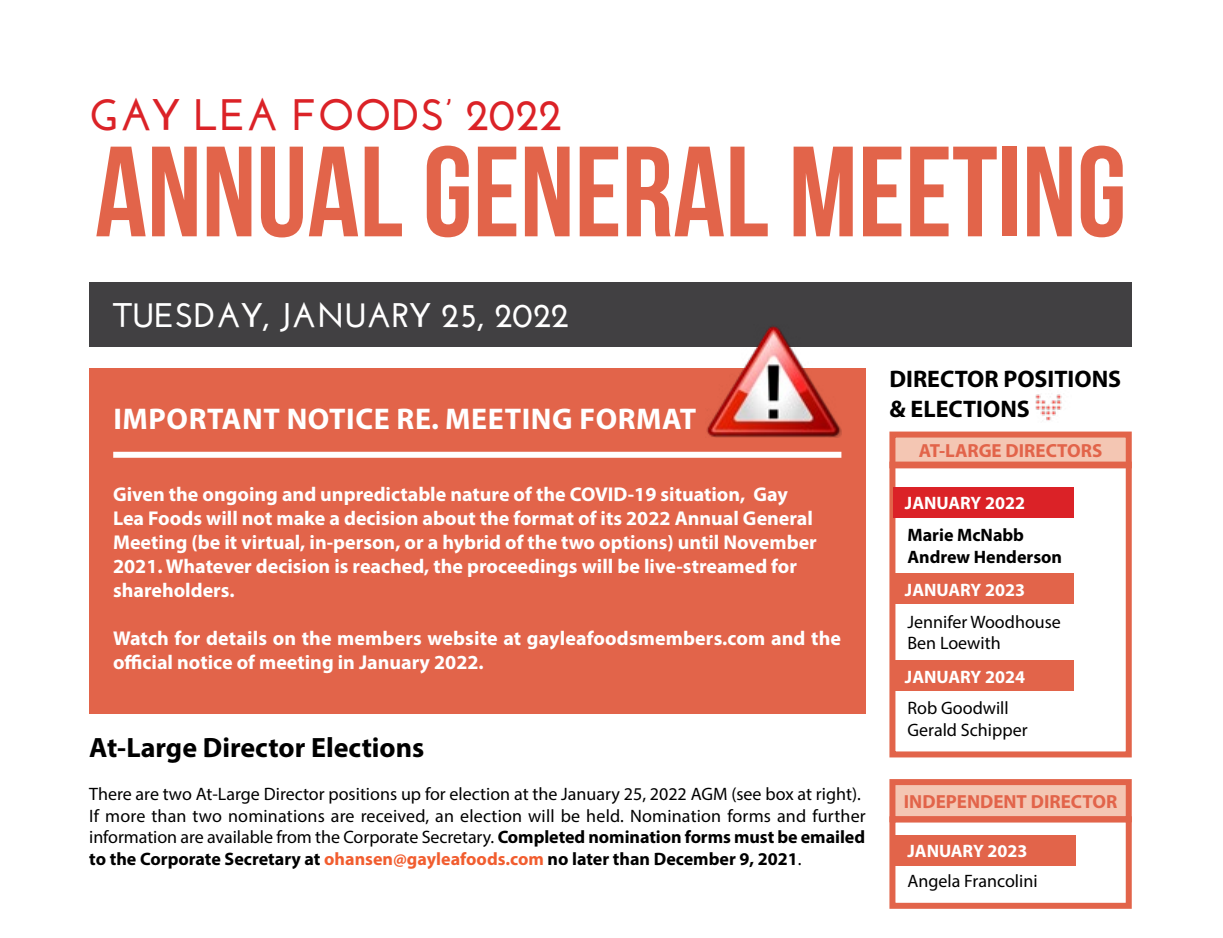
<style>
.page{position:relative;width:1223px;height:938px;background:#fff}
.page>*{position:absolute;margin:0;border:0;box-sizing:border-box;transform-origin:0 0}
.t1{font:700 128px "Bebas Neue";color:#e2644a}
.t2{font:700 44px "Josefin Sans";color:#db2227}
.t3{font:700 34px "Josefin Sans";color:#fff}
.t4{font:700 30px "Myriad Pro";letter-spacing:.02em;color:#fff}
.t5{font:700 28px "Myriad Pro";color:#000}
.t6{font:700 24px/30px "Myriad Pro";color:#000}
.t7{font:700 20px/24px "Myriad Pro";color:#fff}
.t8{font:700 19px "Myriad Pro";color:#e2644a}
.t9{font:18px/21.6px "Myriad Pro";color:#000}
.t10{font:700 18px "Myriad Pro";color:#fff}
.t11{font:700 18px/21.6px "Myriad Pro";color:#000}
.s1{font-weight:700}
.s2{font-weight:700;color:#f15d2f}
</style>
<div class="page">
<div style="left:89px;top:282px;width:1042px;height:65px;background:#414042"></div>
<div style="left:89px;top:368px;width:776px;height:346px;background:#e2644a"></div>
<div style="left:892px;top:434px;width:236px;height:31px;background:#f4c6b3"></div>
<div style="left:889px;top:431px;width:242px;height:37px;border:6px solid #e2644a"></div>
<div style="left:889px;top:461px;width:242px;height:296px;border:6px solid #e2644a"></div>
<div style="left:892px;top:660px;width:180px;height:30px;background:#e2644a"></div>
<div style="left:892px;top:487px;width:180px;height:30px;background:#db2227"></div>
<div style="left:892px;top:573px;width:180px;height:30px;background:#e2644a"></div>
<div style="left:113px;top:451px;width:728px;height:6px;background:#fff"></div>
<img style="left:706px;top:326px;width:135px;height:111px">
<div style="left:892px;top:781px;width:236px;height:38px;background:#f4c6b3"></div>
<div style="left:889px;top:778px;width:242px;height:44px;border:6px solid #e2644a"></div>
<div style="left:889px;top:816px;width:242px;height:92px;border:6px solid #e2644a"></div>
<div style="left:895px;top:835px;width:180px;height:30px;background:#e2644a"></div>
<img style="left:1023px;top:394px;width:58px;height:38px">
<h2 class="t2" style="left:89px;top:89px;width:473px">GAY LEA FOODS’ 2022</h2>
<h1 class="t1" style="left:95px;top:122px;width:1033px">ANNUAL GENERAL MEETING</h1>
<h3 class="t3" style="left:113px;top:295px;width:456px">TUESDAY, JANUARY 25, 2022</h3>
<h3 class="t4" style="left:113px;top:399px;width:584px">IMPORTANT NOTICE RE. MEETING FORMAT</h3>
<p class="t7" style="left:113px;top:481px;width:705px">Given the ongoing and unpredictable nature of the COVID-19 situation, Gay Lea Foods will not make a decision about the format of its 2022 Annual General Meeting (be it virtual, in-person, or a hybrid of the two options) until November 2021. Whatever decision is reached, the proceedings will be live-streamed for shareholders.</p>
<p class="t7" style="left:113px;top:625px;width:729px">Watch for details on the members website at gayleafoodsmembers.com and the official notice of meeting in January 2022.</p>
<h3 class="t5" style="left:89px;top:728px;width:336px">At-Large Director Elections</h3>
<p class="t9" style="left:89px;top:782px;width:778px">There are two At-Large Director positions up for election at the January 25, 2022 AGM (see box at right).<br>If more than two nominations are received, an election will be held. Nomination forms and further information are available from the Corporate Secretary. <span class="s1">Completed nomination forms must be emailed to the Corporate Secretary at</span> <span class="s2">ohansen@gayleafoods.com</span> <span class="s1">no later than December 9, 2021</span>.</p>
<h3 class="t6" style="left:889px;top:362px;width:233px">DIRECTOR POSITIONS &amp; ELECTIONS</h3>
<p class="t8" style="left:918px;top:438px;width:185px">AT-LARGE DIRECTORS</p>
<p class="t10" style="left:904px;top:490px;width:121px">JANUARY 2022</p>
<p class="t11" style="left:907px;top:523px;width:156px">Marie McNabb<br>Andrew Henderson</p>
<p class="t10" style="left:904px;top:577px;width:121px">JANUARY 2023</p>
<p class="t9" style="left:907px;top:610px;width:155px">Jennifer Woodhouse<br>Ben Loewith</p>
<p class="t10" style="left:904px;top:664px;width:121px">JANUARY 2024</p>
<p class="t9" style="left:907px;top:696px;width:122px">Rob Goodwill<br>Gerald Schipper</p>
<p class="t8" style="left:903px;top:788px;width:215px">INDEPENDENT DIRECTOR</p>
<p class="t10" style="left:907px;top:838px;width:121px">JANUARY 2023</p>
<p class="t9" style="left:907px;top:869px;width:132px">Angela Francolini</p>
</div>
